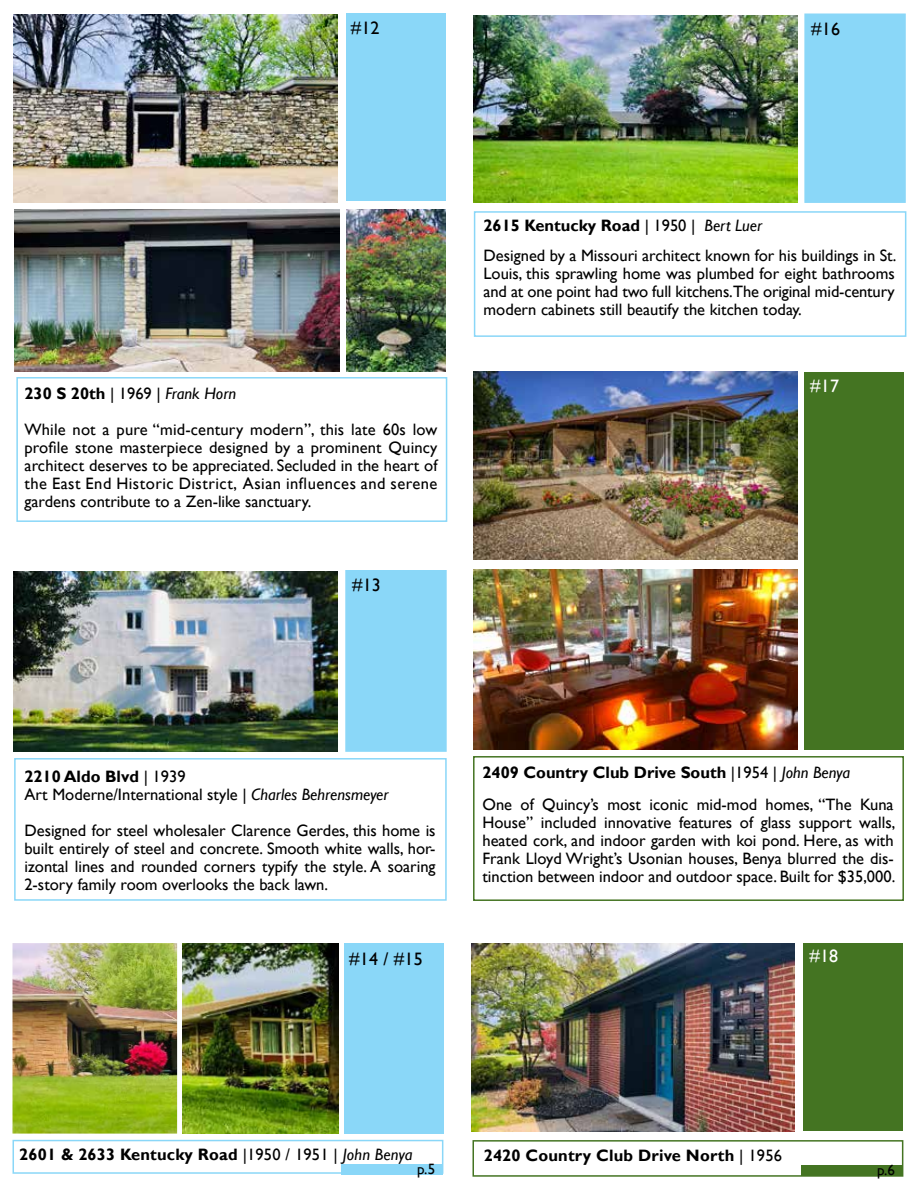
<style>
.page{position:relative;width:918px;height:1188px;background:#fff}
.page>*{position:absolute;margin:0;border:0;box-sizing:border-box;transform-origin:0 0}
.t1{font:18px "Gill Sans";letter-spacing:.01em;color:#000}
.t2{font:18px "Gill Sans";color:#fff}
.t3{font:16.5px/18px "Gill Sans";color:#000}
.t4{font:700 16.5px "Gill Sans";letter-spacing:.01em;color:#000}
.t5{font:15px "Gill Sans";color:#000}
.s1{font-weight:700}
.s2{font-style:italic}
.s3{font-weight:400}
.s4{font-weight:400;font-style:italic}
</style>
<div class="page">
<div style="left:344px;top:943px;width:100px;height:191px;background:#8ad7f8"></div>
<img style="left:183px;top:943px;width:155px;height:191px">
<div style="left:13px;top:1140px;width:430px;height:34px;border:2px solid #8ad7f8"></div>
<img style="left:13px;top:943px;width:164px;height:191px">
<div style="left:342px;top:1164px;width:101px;height:10px;background:#8ad7f8"></div>
<div style="left:16px;top:377px;width:431px;height:145px;border:2px solid #8ad7f8"></div>
<img style="left:15px;top:210px;width:325px;height:162px">
<img style="left:347px;top:210px;width:99px;height:162px">
<img style="left:14px;top:14px;width:323px;height:188px">
<div style="left:346px;top:14px;width:100px;height:187px;background:#8ad7f8"></div>
<div style="left:14px;top:758px;width:433px;height:143px;border:2px solid #8ad7f8"></div>
<img style="left:14px;top:572px;width:324px;height:180px">
<div style="left:345px;top:570px;width:102px;height:182px;background:#8ad7f8;border:2px solid #8ad7f8"></div>
<div style="left:473px;top:756px;width:431px;height:145px;border:2px solid #447422"></div>
<img style="left:473px;top:372px;width:324px;height:188px">
<img style="left:473px;top:570px;width:324px;height:180px">
<div style="left:804px;top:372px;width:100px;height:378px;background:#447422"></div>
<div style="left:472px;top:1140px;width:431px;height:37px;border:2px solid #447422"></div>
<div style="left:803px;top:943px;width:99px;height:188px;background:#447422"></div>
<img style="left:471px;top:943px;width:324px;height:188px">
<div style="left:802px;top:1165px;width:101px;height:11px;background:#447422"></div>
<div style="left:474px;top:211px;width:432px;height:126px;border:2px solid #8ad7f8"></div>
<img style="left:473px;top:15px;width:324px;height:188px">
<div style="left:804px;top:14px;width:102px;height:189px;background:#8ad7f8;border:2px solid #8ad7f8"></div>
<p class="t1" style="left:351px;top:17px;width:30px">#12</p>
<p class="t1" style="left:811px;top:18px;width:30px">#16</p>
<p class="t3" style="left:24px;top:375px;width:415px;line-height:36px"><span class="s1">230 S 20th</span> | 1969 | <span class="s2">Frank Horn<br></span>While not a pure “mid-century modern”, this late 60s low</p>
<p class="t3" style="left:24px;top:438px;width:415px;text-align:justify">profile stone masterpiece designed by a prominent Quincy architect deserves to be appreciated. Secluded in the heart of the East End Historic District, Asian influences and serene gardens contribute to a Zen-like sanctuary.</p>
<p class="t1" style="left:352px;top:575px;width:30px">#13</p>
<p class="t3" style="left:483px;top:211px;width:414px;line-height:30px"><span class="s1">2615 Kentucky Road</span> | 1950 | <span class="s2">Bert Luer<br></span>Designed by a Missouri architect known for his buildings in St.</p>
<p class="t3" style="left:484px;top:265px;width:413px;text-align:justify">Louis, this sprawling home was plumbed for eight bathrooms and at one point had two full kitchens.The original mid-century modern cabinets still beautify the kitchen today.</p>
<p class="t2" style="left:810px;top:376px;width:30px">#17</p>
<p class="t3" style="left:24px;top:767px;width:366px"><span class="s1">2210 Aldo Blvd</span> | 1939<br>Art Moderne/International style | <span class="s2">Charles Behrensmeyer</span></p>
<p class="t3" style="left:24px;top:821px;width:413px;text-align:justify">Designed for steel wholesaler Clarence Gerdes, this home is built entirely of steel and concrete. Smooth white walls, hor&shy;izontal lines and rounded corners typify the style. A soaring 2-story family room overlooks the back lawn.</p>
<p class="t1" style="left:349px;top:948px;width:75px">#14 / #15</p>
<p class="t3" style="left:482px;top:757px;width:413px;line-height:31.5px"><span class="s1">2409 Country Club Drive South</span> |1954 | <span class="s2">John Benya<br></span>One of Quincy’s most iconic mid-mod homes, “The Kuna</p>
<p class="t3" style="left:482px;top:813px;width:414px;text-align:justify">House” included innovative features of glass support walls, heated cork, and indoor garden with koi pond. Here, as with Frank Lloyd Wright’s Usonian houses, Benya blurred the dis&shy;tinction between indoor and outdoor space. Built for $35,000.</p>
<p class="t2" style="left:809px;top:945px;width:30px">#18</p>
<p class="t4" style="left:19px;top:1145px;width:395px">2601 &amp; 2633 Kentucky Road <span class="s3">|1950 / 1951 |</span> <span class="s4">John Benya</span></p>
<p class="t5" style="left:417px;top:1160px;width:20px">p.5</p>
<p class="t4" style="left:484px;top:1145px;width:300px">2420 Country Club Drive North <span class="s3">| 1956</span></p>
<p class="t5" style="left:877px;top:1162px;width:20px">p.6</p>
</div>
